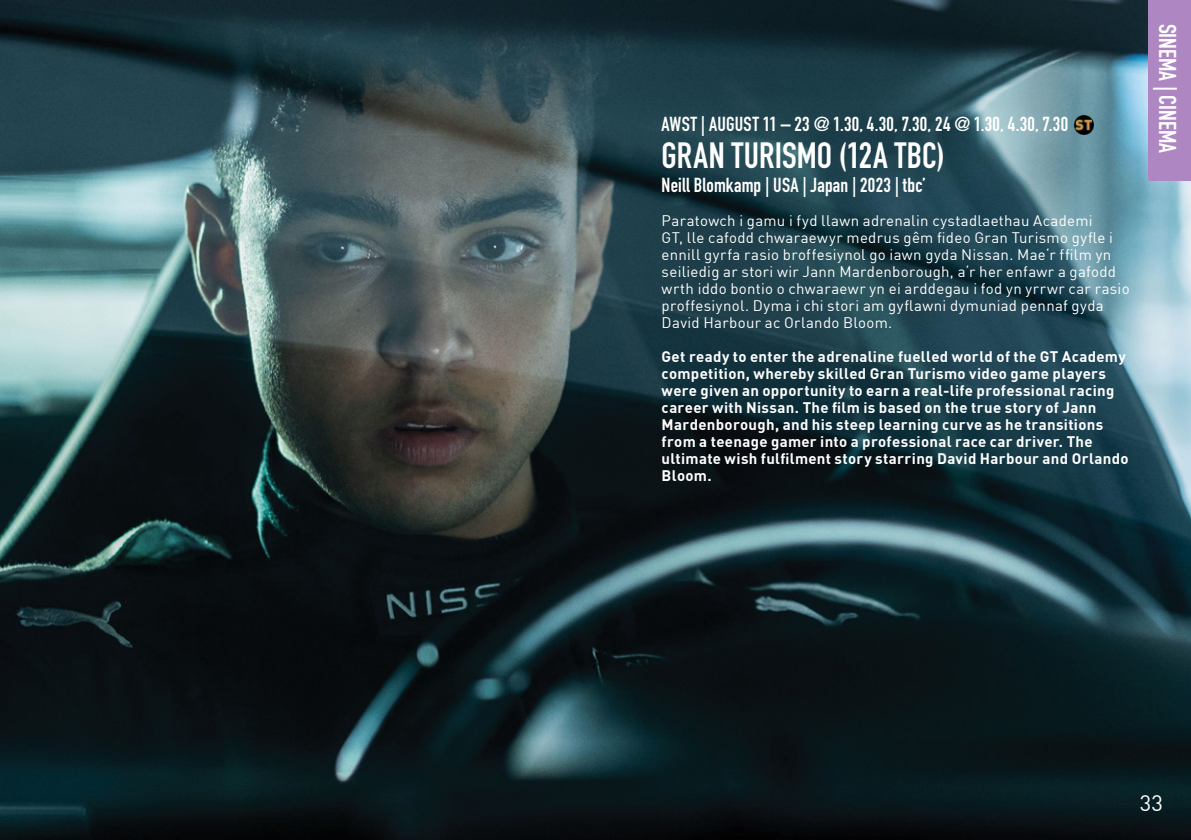
<style>
.page{position:relative;width:1191px;height:840px;background:#fff}
.page>*{position:absolute;margin:0;border:0;box-sizing:border-box;transform-origin:0 0}
.t1{font:700 36px "DIN Condensed";color:#fff}
.t2{font:700 24px "DIN Condensed";color:#fff}
.t3{font:22px "DIN";color:#fff}
.t4{font:700 20px "DIN Condensed";letter-spacing:.015em;color:#fff}
.t5{font:700 15px/17px "DIN";letter-spacing:.02em;color:#fff}
.t6{font:15px/17px "DIN";letter-spacing:.02em;color:#fff}
</style>
<div class="page">
<img style="left:0;top:0;width:1191px;height:839px">
<img style="left:1074px;top:115px;width:19px;height:19px">
<div style="left:1148px;top:0;width:43px;height:180px;background:#ae86c2"></div>
<p class="t4" style="left:661px;top:111px;width:408px">AWST | AUGUST 11 – 23 @ 1.30, 4.30, 7.30, 24 @ 1.30, 4.30, 7.30</p>
<p class="t1" style="left:661px;top:130px;width:285px">GRAN TURISMO (12A TBC)</p>
<p class="t4" style="left:661px;top:171px;width:266px">Neill Blomkamp | USA | Japan | 2023 | tbc’</p>
<p class="t6" style="left:661px;top:211px;width:469px">Paratowch i gamu i fyd llawn adrenalin cystadlaethau Academi<br>GT, lle cafodd chwaraewyr medrus gêm fideo Gran Turismo gyfle i ennill gyrfa rasio broffesiynol go iawn gyda Nissan. Mae‘r ffilm yn seiliedig ar stori wir Jann Mardenborough, a‘r her enfawr a gafodd wrth iddo bontio o chwaraewr yn ei arddegau i fod yn yrrwr car rasio proffesiynol. Dyma i chi stori am gyflawni dymuniad pennaf gyda David Harbour ac Orlando Bloom.</p>
<p class="t5" style="left:661px;top:347px;width:468px">Get ready to enter the adrenaline fuelled world of the GT Academy competition, whereby skilled Gran Turismo video game players were given an opportunity to earn a real-life professional racing career with Nissan. The film is based on the true story of Jann Mardenborough, and his steep learning curve as he transitions from a teenage gamer into a professional race car driver. The ultimate wish fulfilment story starring David Harbour and Orlando Bloom.</p>
<p class="t2" style="left:1183px;top:24px;width:130px;rotate:90deg">SINEMA | CINEMA</p>
<p class="t3" style="left:1140px;top:788px;width:24px">33</p>
</div>
